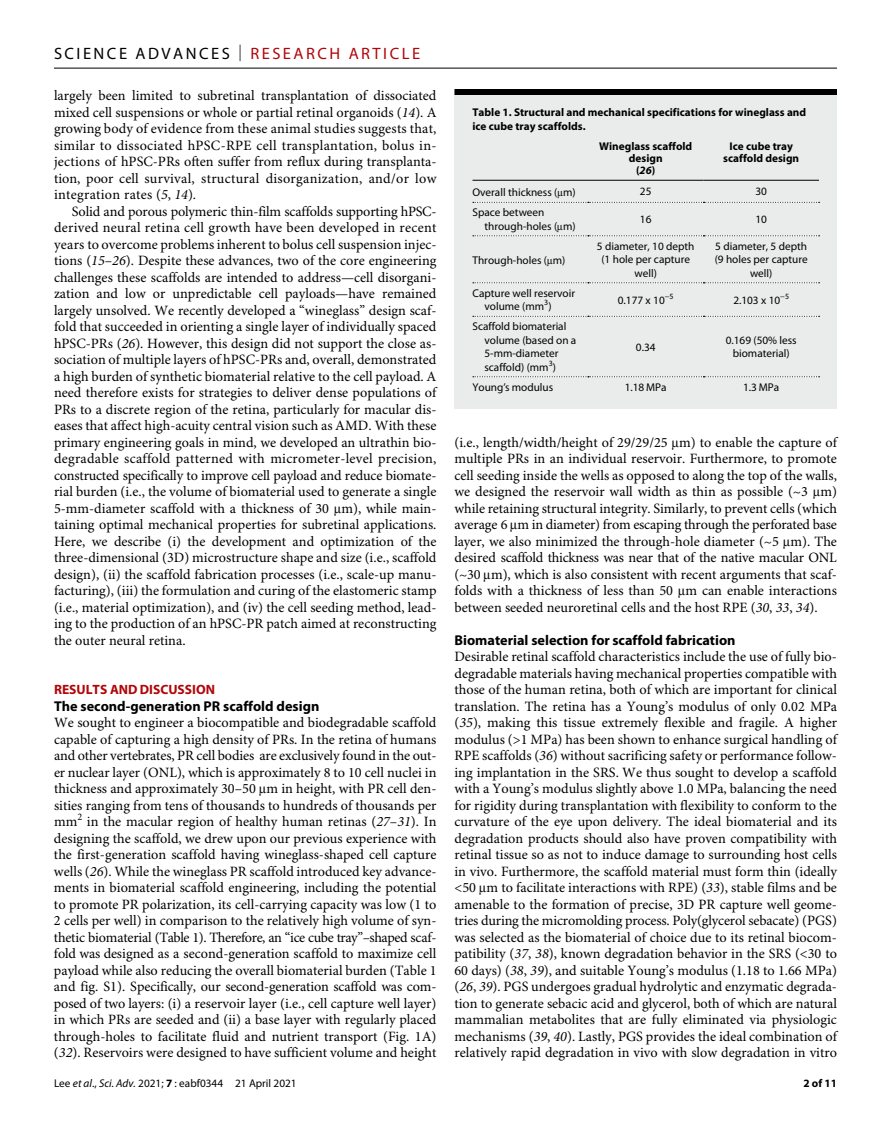
<style>
.page{position:relative;width:891px;height:1134px;background:#fff}
.page>*{position:absolute;margin:0;border:0;box-sizing:border-box;transform-origin:0 0}
.t1{font:16.5px "Myriad Pro";letter-spacing:.15em;color:#000}
.t2{font:14.25px/16.5px "Minion Pro";color:#000;text-align:justify}
.t3{font:700 14.25px "Myriad Pro";color:#000}
.t4{font:700 13.5px "Myriad Pro";color:#b10508}
.t5{font:11.25px/13.5px "Myriad Pro";color:#000}
.t6{font:700 11.25px/12px "Myriad Pro";color:#000;text-align:center}
.s1{font-weight:300}
.s2{color:#b10508}
.s3{font-style:italic}
.s4{font-weight:700}
</style>
<div class="page">
<hr style="left:54px;top:68px;width:783px;height:1px;background:#000">
<div style="left:454px;top:90px;width:383px;height:319px;background:#eaebeb"></div>
<div style="left:454px;top:89px;width:383px;height:6px;background:#000"></div>
<hr style="left:472px;top:180px;width:116px;height:1px;background:#000">
<hr style="left:588px;top:180px;width:116px;height:1px;background:#000">
<hr style="left:704px;top:180px;width:115px;height:1px;background:#000">
<svg style="left:473px;top:282px;width:347px;height:1px"></svg>
<svg style="left:473px;top:316px;width:347px;height:1px"></svg>
<svg style="left:473px;top:376px;width:347px;height:1px"></svg>
<svg style="left:473px;top:201px;width:347px;height:2px"></svg>
<svg style="left:473px;top:235px;width:347px;height:1px"></svg>
<p class="t1" style="left:54px;top:40px;width:368px">SCIENCE ADVANCES <span class="s1">|</span> <span class="s2">RESEARCH ARTICLE</span></p>
<p class="t2" style="left:54px;top:89px;width:384px">largely been limited to subretinal transplantation of dissociated mixed cell suspensions or whole or partial retinal organoids (<span class="s3">14</span>). A growing body of evidence from these animal studies suggests that, similar to dissociated hPSC-RPE cell transplantation, bolus in&shy;jections of hPSC-PRs often suffer from reflux during transplanta&shy;tion, poor cell survival, structural disorganization, and/or low integration rates (<span class="s3">5</span>, <span class="s3">14</span>).</p>
<p class="t2" style="left:54px;top:204px;width:384px;text-indent:18px">Solid and porous polymeric thin-film scaffolds supporting hPSC&shy;derived neural retina cell growth have been developed in recent years to overcome problems inherent to bolus cell suspension injec&shy;tions (<span class="s3">15</span>–<span class="s3">26</span>). Despite these advances, two of the core engineering challenges these scaffolds are intended to address—cell disorgani&shy;zation and low or unpredictable cell payloads—have remained largely unsolved. We recently developed a “wineglass” design scaf&shy;fold that succeeded in orienting a single layer of individually spaced hPSC-PRs (<span class="s3">26</span>). However, this design did not support the close as&shy;sociation of multiple layers of hPSC-PRs and, overall, demonstrated a high burden of synthetic biomaterial relative to the cell payload. A need therefore exists for strategies to deliver dense populations of PRs to a discrete region of the retina, particularly for macular dis&shy;eases that affect high-acuity central vision such as AMD. With these primary engineering goals in mind, we developed an ultrathin bio&shy;degradable scaffold patterned with micrometer-level precision, constructed specifically to improve cell payload and reduce biomate&shy;rial burden (i.e., the volume of biomaterial used to generate a single 5-mm-diameter scaffold with a thickness of 30 m), while main&shy;taining optimal mechanical properties for subretinal applications.<br>Here, we describe (i) the development and optimization of the three-dimensional (3D) microstructure shape and size (i.e., scaffold design), (ii) the scaffold fabrication processes (i.e., scale-up manu&shy;facturing), (iii) the formulation and curing of the elastomeric stamp (i.e., material optimization), and (iv) the cell seeding method, lead&shy;ing to the production of an hPSC-PR patch aimed at reconstructing the outer neural retina.</p>
<p class="t4" style="left:54px;top:679px;width:163px">RESULTS AND DISCUSSION</p>
<p class="t3" style="left:54px;top:694px;width:267px">The second-generation PR scaffold design</p>
<p class="t2" style="left:54px;top:716px;width:384px">We sought to engineer a biocompatible and biodegradable scaffold capable of capturing a high density of PRs. In the retina of humans and other vertebrates, PR cell bodies are exclusively found in the out&shy;er nuclear layer (ONL), which is approximately 8 to 10 cell nuclei in thickness and approximately 30–50 m in height, with PR cell den&shy;sities ranging from tens of thousands to hundreds of thousands per mm<sup>2</sup> in the macular region of healthy human retinas (<span class="s3">27</span>–<span class="s3">31</span>). In designing the scaffold, we drew upon our previous experience with the first-generation scaffold having wineglass-shaped cell capture wells (<span class="s3">26</span>). While the wineglass PR scaffold introduced key advance&shy;ments in biomaterial scaffold engineering, including the potential to promote PR polarization, its cell-carrying capacity was low (1 to 2 cells per well) in comparison to the relatively high volume of syn&shy;thetic biomaterial (Table 1). Therefore, an “ice cube tray”–shaped scaf&shy;fold was designed as a second-generation scaffold to maximize cell payload while also reducing the overall biomaterial burden (Table 1 and fig. S1). Specifically, our second-generation scaffold was com&shy;posed of two layers: (i) a reservoir layer (i.e., cell capture well layer) in which PRs are seeded and (ii) a base layer with regularly placed through-holes to facilitate fluid and nutrient transport (Fig. 1A) (<span class="s3">32</span>). Reservoirs were designed to have sufficient volume and height</p>
<p class="t5" style="left:54px;top:1077px;width:244px">Lee <span class="s3">et al</span>., <span class="s3">Sci. Adv.</span> 2021; <span class="s4">7</span> : eabf0344 21 April 2021</p>
<p class="t6" style="left:472px;top:104px;width:335px;line-height:14.2px;text-align:left">Table 1. Structural and mechanical specifications for wineglass and ice cube tray scaffolds.</p>
<p class="t6" style="left:599px;top:139px;width:95px">Wineglass scaffold design<br>(<span class="s3">26</span>)</p>
<p class="t6" style="left:723px;top:139px;width:77px">Ice cube tray scaffold design</p>
<p class="t5" style="left:472px;top:186px;width:105px">Overall thickness ( m)</p>
<p class="t5" style="left:640px;top:185px;width:13px">25</p>
<p class="t5" style="left:755px;top:185px;width:13px">30</p>
<p class="t5" style="left:484px;top:206px;width:93px;text-indent:-12px">Space between through-holes ( m)</p>
<p class="t5" style="left:640px;top:213px;width:13px">16</p>
<p class="t5" style="left:755px;top:213px;width:13px">10</p>
<p class="t5" style="left:472px;top:254px;width:95px">Through-holes ( m)</p>
<p class="t5" style="left:597px;top:239px;width:99px;text-align:center">5 diameter, 10 depth (1 hole per capture well)</p>
<p class="t5" style="left:715px;top:239px;width:95px;text-align:center">5 diameter, 5 depth (9 holes per capture well)</p>
<p class="t5" style="left:484px;top:286px;width:92px;text-indent:-12px">Capture well reservoir volume (mm<sup>3</sup>)</p>
<p class="t5" style="left:618px;top:293px;width:57px">0.177 x 10<sup>−5</sup></p>
<p class="t5" style="left:733px;top:293px;width:57px">2.103 x 10<sup>−5</sup></p>
<p class="t5" style="left:485px;top:320px;width:93px;text-indent:-12px">Scaffold biomaterial volume (based on a<br>5-mm-diameter scaffold) (mm<sup>3</sup>)</p>
<p class="t5" style="left:636px;top:340px;width:21px">0.34</p>
<p class="t5" style="left:726px;top:333px;width:73px;text-align:center">0.169 (50% less biomaterial)</p>
<p class="t5" style="left:472px;top:380px;width:82px">Young’s modulus</p>
<p class="t5" style="left:625px;top:380px;width:43px">1.18 MPa</p>
<p class="t5" style="left:743px;top:380px;width:38px">1.3 MPa</p>
<p class="t2" style="left:454px;top:435px;width:384px">(i.e., length/width/height of 29/29/25 m) to enable the capture of multiple PRs in an individual reservoir. Furthermore, to promote cell seeding inside the wells as opposed to along the top of the walls, we designed the reservoir wall width as thin as possible (~3 m) while retaining structural integrity. Similarly, to prevent cells (which average 6 m in diameter) from escaping through the perforated base layer, we also minimized the through-hole diameter (~5 m). The desired scaffold thickness was near that of the native macular ONL (~30 m), which is also consistent with recent arguments that scaf&shy;folds with a thickness of less than 50 m can enable interactions between seeded neuroretinal cells and the host RPE (<span class="s3">30</span>, <span class="s3">33</span>, <span class="s3">34</span>).</p>
<p class="t3" style="left:454px;top:628px;width:283px">Biomaterial selection for scaffold fabrication</p>
<p class="t2" style="left:454px;top:650px;width:384px">Desirable retinal scaffold characteristics include the use of fully bio&shy;degradable materials having mechanical properties compatible with those of the human retina, both of which are important for clinical translation. The retina has a Young’s modulus of only 0.02 MPa (<span class="s3">35</span>), making this tissue extremely flexible and fragile. A higher modulus (&gt;1 MPa) has been shown to enhance surgical handling of RPE scaffolds (<span class="s3">36</span>) without sacrificing safety or performance follow&shy;ing implantation in the SRS. We thus sought to develop a scaffold with a Young’s modulus slightly above 1.0 MPa, balancing the need for rigidity during transplantation with flexibility to conform to the curvature of the eye upon delivery. The ideal biomaterial and its degradation products should also have proven compatibility with retinal tissue so as not to induce damage to surrounding host cells in vivo. Furthermore, the scaffold material must form thin (ideally &lt;50 m to facilitate interactions with RPE) (<span class="s3">33</span>), stable films and be amenable to the formation of precise, 3D PR capture well geome&shy;tries during the micromolding process. Poly(glycerol sebacate) (PGS) was selected as the biomaterial of choice due to its retinal biocom&shy;patibility (<span class="s3">37</span>, <span class="s3">38</span>), known degradation behavior in the SRS (&lt;30 to 60 days) (<span class="s3">38</span>, <span class="s3">39</span>), and suitable Young’s modulus (1.18 to 1.66 MPa) (<span class="s3">26</span>, <span class="s3">39</span>). PGS undergoes gradual hydrolytic and enzymatic degrada&shy;tion to generate sebacic acid and glycerol, both of which are natural mammalian metabolites that are fully eliminated via physiologic mechanisms (<span class="s3">39</span>, <span class="s3">40</span>). Lastly, PGS provides the ideal combination of relatively rapid degradation in vivo with slow degradation in vitro</p>
<p class="t6" style="left:803px;top:1076px;width:35px">2 of 11</p>
</div>
